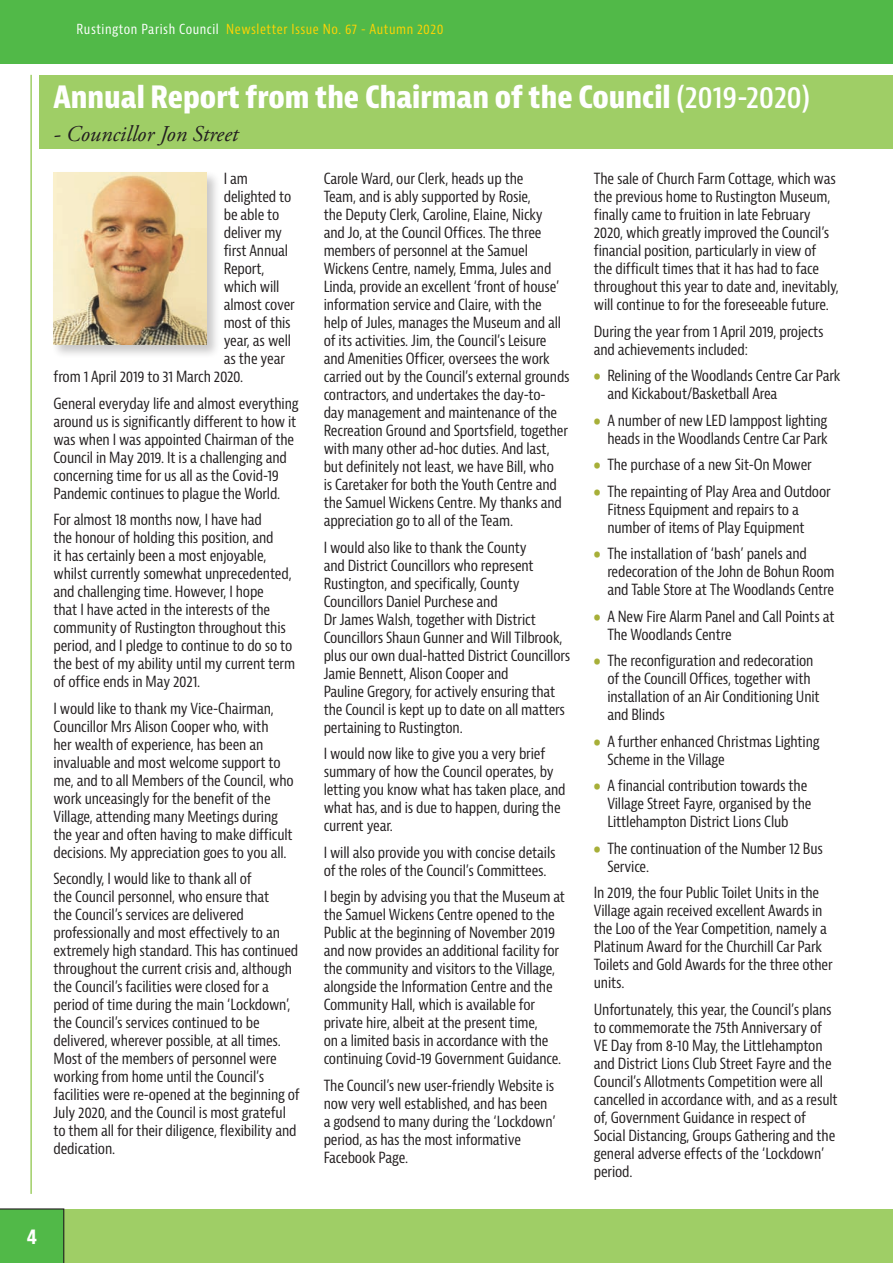
<style>
.page{position:relative;width:893px;height:1263px;background:#fff}
.page>*{position:absolute;margin:0;border:0;box-sizing:border-box;transform-origin:0 0}
.t1{font:700 condensed 30px "Bernina Sans";color:#fff}
.t2{font:italic 22.5px "Adobe Garamond Pro";color:#231f20}
.t3{font:700 condensed 21px "Bernina Sans";color:#fff}
.t4{font:condensed 15px/18px "Bernina Sans";letter-spacing:-.01em;color:#231f20}
.t5{font:condensed 13.5px "Bernina Sans";letter-spacing:.04em;color:#fed304}
.s1{color:#fff}
.s2{font-weight:600}
.s3{font-family:"Berlin Sans FB";font-stretch:normal;color:#a7af38}
</style>
<div class="page">
<div style="left:64px;top:1209px;width:829px;height:54px;background:#9fce66"></div>
<div style="left:0;top:1208px;width:64px;height:55px;background:#51b948"></div>
<div style="left:0;top:0;width:893px;height:64px;background:#51b948"></div>
<div style="left:40px;top:75px;width:853px;height:74px;background:#9fce66"></div>
<hr style="left:30px;top:75px;width:2px;height:1119px;background:#9fce66">
<div style="left:51px;top:170px;width:170px;height:189px;background:#231f20;opacity:.25"></div>
<img style="left:53px;top:173px;width:154px;height:171px">
<p class="t5" style="left:77px;top:21px;width:368px"><span class="s1">Rustington Parish Council</span> Newsletter Issue No. 67 - Autumn 2020</p>
<h1 class="t1" style="left:53px;top:79px;width:758px">Annual Report from the Chairman of the Council <span class="s2">(2019-2020)</span></h1>
<h2 class="t2" style="left:53px;top:121px;width:186px">- Councillor Jon Street</h2>
<p class="t4" style="left:224px;top:170px;width:26px">I am</p>
<p class="t4" style="left:224px;top:188px;width:69px">delighted to</p>
<p class="t4" style="left:224px;top:206px;width:57px">be able to</p>
<p class="t4" style="left:224px;top:224px;width:60px">deliver my</p>
<p class="t4" style="left:224px;top:242px;width:66px">first Annual</p>
<p class="t4" style="left:224px;top:260px;width:42px">Report,</p>
<p class="t4" style="left:224px;top:278px;width:57px">which will</p>
<p class="t4" style="left:224px;top:296px;width:73px">almost cover</p>
<p class="t4" style="left:224px;top:314px;width:69px">most of this</p>
<p class="t4" style="left:224px;top:332px;width:69px">year, as well</p>
<p class="t4" style="left:224px;top:350px;width:63px">as the year</p>
<p class="t4" style="left:54px;top:368px;width:191px">from 1 April 2019 to 31 March 2020.</p>
<p class="t4" style="left:54px;top:395px;width:247px">General everyday life and almost everything around us is significantly different to how it was when I was appointed Chairman of the Council in May 2019. It is a challenging and concerning time for us all as the Covid-19<br>Pandemic continues to plague the World.</p>
<p class="t4" style="left:54px;top:511px;width:243px">For almost 18 months now, I have had<br>the honour of holding this position, and<br>it has certainly been a most enjoyable, whilst currently somewhat unprecedented, and challenging time. However, I hope<br>that I have acted in the interests of the community of Rustington throughout this period, and I pledge to continue to do so to the best of my ability until my current term of office ends in May 2021.</p>
<p class="t4" style="left:54px;top:700px;width:242px">I would like to thank my Vice-Chairman, Councillor Mrs Alison Cooper who, with<br>her wealth of experience, has been an invaluable and most welcome support to me, and to all Members of the Council, who work unceasingly for the benefit of the Village, attending many Meetings during the year and often having to make difficult decisions. My appreciation goes to you all.</p>
<p class="t4" style="left:54px;top:870px;width:248px">Secondly, I would like to thank all of<br>the Council personnel, who ensure that<br>the Council’s services are delivered professionally and most effectively to an extremely high standard. This has continued throughout the current crisis and, although the Council’s facilities were closed for a period of time during the main ‘Lockdown’, the Council’s services continued to be delivered, wherever possible, at all times.<br>Most of the members of personnel were working from home until the Council’s facilities were re-opened at the beginning of July 2020, and the Council is most grateful to them all for their diligence, flexibility and dedication.</p>
<p class="t4" style="left:324px;top:170px;width:248px">Carole Ward, our Clerk, heads up the<br>Team, and is ably supported by Rosie,<br>the Deputy Clerk, Caroline, Elaine, Nicky<br>and Jo, at the Council Offices. The three members of personnel at the Samuel Wickens Centre, namely, Emma, Jules and Linda, provide an excellent ‘front of house’ information service and Claire, with the<br>help of Jules, manages the Museum and all of its activities. Jim, the Council’s Leisure and Amenities Officer, oversees the work carried out by the Council’s external grounds contractors, and undertakes the day-to&shy;day management and maintenance of the Recreation Ground and Sportsfield, together with many other ad-hoc duties. And last, but definitely not least, we have Bill, who<br>is Caretaker for both the Youth Centre and the Samuel Wickens Centre. My thanks and appreciation go to all of the Team.</p>
<p class="t4" style="left:324px;top:539px;width:248px">I would also like to thank the County<br>and District Councillors who represent Rustington, and specifically, County Councillors Daniel Purchese and<br>Dr James Walsh, together with District Councillors Shaun Gunner and Will Tilbrook, plus our own dual-hatted District Councillors Jamie Bennett, Alison Cooper and<br>Pauline Gregory, for actively ensuring that the Council is kept up to date on all matters pertaining to Rustington.</p>
<p class="t4" style="left:324px;top:745px;width:243px">I would now like to give you a very brief summary of how the Council operates, by letting you know what has taken place, and what has, and is due to happen, during the current year.</p>
<p class="t4" style="left:324px;top:844px;width:233px">I will also provide you with concise details of the roles of the Council’s Committees.</p>
<p class="t4" style="left:324px;top:888px;width:243px">I begin by advising you that the Museum at the Samuel Wickens Centre opened to the Public at the beginning of November 2019 and now provides an additional facility for the community and visitors to the Village, alongside the Information Centre and the Community Hall, which is available for private hire, albeit at the present time,<br>on a limited basis in accordance with the continuing Covid-19 Government Guidance.</p>
<p class="t4" style="left:324px;top:1077px;width:234px">The Council’s new user-friendly Website is now very well established, and has been a godsend to many during the ‘Lockdown’ period, as has the most informative Facebook Page.</p>
<p class="t4" style="left:594px;top:170px;width:246px">The sale of Church Farm Cottage, which was the previous home to Rustington Museum, finally came to fruition in late February 2020, which greatly improved the Council’s financial position, particularly in view of the difficult times that it has had to face throughout this year to date and, inevitably, will continue to for the foreseeable future.</p>
<p class="t4" style="left:594px;top:323px;width:231px">During the year from 1 April 2019, projects and achievements included:</p>
<p class="t4" style="left:607px;top:367px;width:235px;text-indent:-13px"><span class="s3">•</span> Relining of the Woodlands Centre Car Park and Kickabout/Basketball Area</p>
<p class="t4" style="left:594px;top:412px;width:236px;text-align:right"><span class="s3">•</span> A number of new LED lamppost lighting heads in the Woodlands Centre Car Park</p>
<p class="t4" style="left:594px;top:456px;width:220px"><span class="s3">•</span> The purchase of a new Sit-On Mower</p>
<p class="t4" style="left:607px;top:483px;width:225px;text-indent:-13px"><span class="s3">•</span> The repainting of Play Area and Outdoor<br>Fitness Equipment and repairs to a number of items of Play Equipment</p>
<p class="t4" style="left:607px;top:545px;width:229px;text-indent:-14px"><span class="s3">•</span> The installation of ‘bash’ panels and redecoration of the John de Bohun Room and Table Store at The Woodlands Centre</p>
<p class="t4" style="left:607px;top:608px;width:229px;text-indent:-13px"><span class="s3">•</span> A New Fire Alarm Panel and Call Points at<br>The Woodlands Centre</p>
<p class="t4" style="left:607px;top:652px;width:214px;text-indent:-14px"><span class="s3">•</span> The reconfiguration and redecoration of the Councill Offices, together with installation of an Air Conditioning Unit and Blinds</p>
<p class="t4" style="left:607px;top:733px;width:214px;text-indent:-14px"><span class="s3">•</span> A further enhanced Christmas Lighting<br>Scheme in the Village</p>
<p class="t4" style="left:607px;top:777px;width:206px;text-indent:-14px"><span class="s3">•</span> A financial contribution towards the<br>Village Street Fayre, organised by the<br>Littlehampton District Lions Club</p>
<p class="t4" style="left:607px;top:840px;width:217px;text-indent:-14px"><span class="s3">•</span> The continuation of the Number 12 Bus<br>Service.</p>
<p class="t4" style="left:594px;top:884px;width:240px">In 2019, the four Public Toilet Units in the Village again received excellent Awards in the Loo of the Year Competition, namely a Platinum Award for the Churchill Car Park Toilets and Gold Awards for the three other units.</p>
<p class="t4" style="left:594px;top:1001px;width:245px">Unfortunately, this year, the Council’s plans to commemorate the 75th Anniversary of VE Day from 8-10 May, the Littlehampton and District Lions Club Street Fayre and the Council’s Allotments Competition were all cancelled in accordance with, and as a result of, Government Guidance in respect of Social Distancing, Groups Gathering and the general adverse effects of the ‘Lockdown’ period.</p>
<h3 class="t3" style="left:27px;top:1224px;width:12px">4</h3>
</div>
